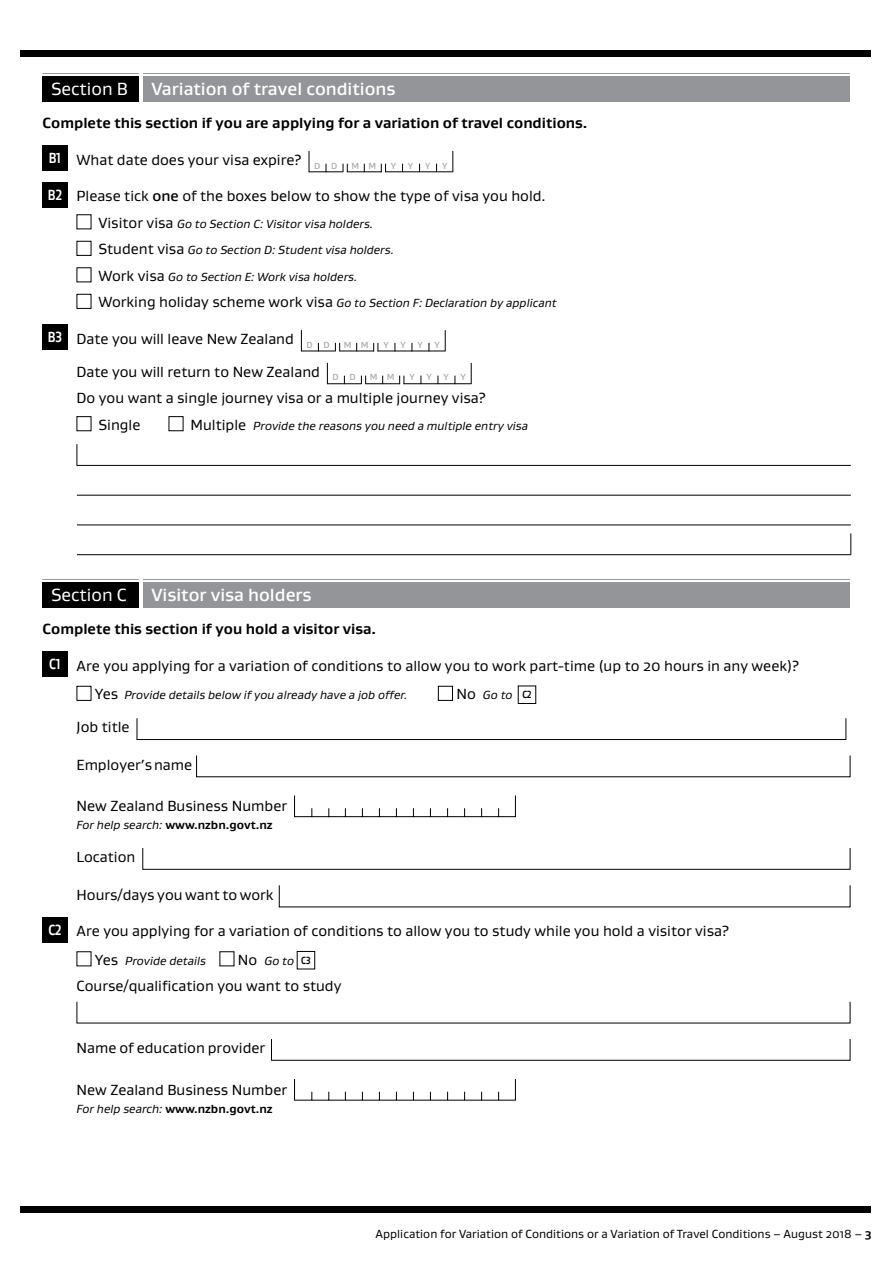
<style>
.page{position:relative;width:893px;height:1263px;background:#fff}
.page>*{position:absolute;margin:0;border:0;box-sizing:border-box;transform-origin:0 0}
.t1{font:500 18px "Gustan";color:#fff}
.t2{font:18px "Gustan";color:#fff}
.t3{font:15px/26.5px "Gustan";color:#000}
.t4{font:700 15px "Gustan";color:#000}
.t5{font:italic 12px "Gustan";color:#000}
.t6{font:12px "Gustan";color:#000}
.t7{font:700 12px "Gustan";color:#000}
.t8{font:500 9px "Gustan";color:#a7a9ac}
.s1{font-weight:700;color:#fff}
.s2{font-weight:500}
.s3{font-style:normal;font-size:15px}
.s4{font-weight:700;font-style:normal;font-size:10.5px}
.s5{font-weight:400;font-style:italic}
.s6{font-weight:700}
</style>
<div class="page">
<div style="left:20px;top:50px;width:850px;height:7px;background:#000"></div>
<div style="left:20px;top:1206px;width:850px;height:7px;background:#000"></div>
<div style="left:43px;top:77px;width:96px;height:25px;background:#000"></div>
<hr style="left:43px;top:73px;width:96px;height:1px;background:#939598">
<div style="left:143px;top:77px;width:707px;height:25px;background:#939598"></div>
<hr style="left:143px;top:73px;width:707px;height:1px;background:#939598">
<div style="left:43px;top:146px;width:25px;height:25px;background:#000"></div>
<svg style="left:309px;top:151px;width:1px;height:20px"></svg>
<svg style="left:452px;top:151px;width:1px;height:20px"></svg>
<svg style="left:343px;top:164px;width:5px;height:8px"></svg>
<svg style="left:381px;top:164px;width:5px;height:7px"></svg>
<hr style="left:309px;top:171px;width:34px;height:1px;background:#000">
<hr style="left:347px;top:171px;width:35px;height:1px;background:#000">
<hr style="left:385px;top:171px;width:68px;height:1px;background:#000">
<div style="left:43px;top:182px;width:25px;height:25px;background:#000"></div>
<div style="left:77px;top:241px;width:14px;height:15px;border:1px solid #000"></div>
<div style="left:77px;top:294px;width:14px;height:15px;border:1px solid #000"></div>
<div style="left:43px;top:325px;width:25px;height:25px;background:#000"></div>
<svg style="left:301px;top:330px;width:1px;height:21px"></svg>
<svg style="left:445px;top:330px;width:1px;height:21px"></svg>
<svg style="left:335px;top:343px;width:5px;height:8px"></svg>
<svg style="left:373px;top:343px;width:6px;height:8px"></svg>
<hr style="left:301px;top:351px;width:34px;height:1px;background:#000">
<hr style="left:340px;top:351px;width:34px;height:1px;background:#000">
<hr style="left:378px;top:351px;width:67px;height:1px;background:#000">
<svg style="left:327px;top:363px;width:1px;height:20px"></svg>
<svg style="left:471px;top:363px;width:1px;height:21px"></svg>
<svg style="left:361px;top:376px;width:5px;height:8px"></svg>
<svg style="left:399px;top:376px;width:6px;height:8px"></svg>
<hr style="left:327px;top:383px;width:34px;height:1px;background:#000">
<hr style="left:366px;top:383px;width:34px;height:1px;background:#000">
<hr style="left:404px;top:383px;width:67px;height:1px;background:#000">
<div style="left:77px;top:416px;width:14px;height:15px;border:1px solid #000"></div>
<div style="left:169px;top:416px;width:14px;height:15px;border:1px solid #000"></div>
<svg style="left:77px;top:444px;width:1px;height:21px"></svg>
<hr style="left:77px;top:465px;width:774px;height:1px;background:#000">
<hr style="left:77px;top:495px;width:774px;height:1px;background:#000">
<hr style="left:77px;top:525px;width:774px;height:1px;background:#000">
<svg style="left:850px;top:533px;width:1px;height:21px"></svg>
<hr style="left:77px;top:554px;width:774px;height:1px;background:#000">
<div style="left:43px;top:582px;width:96px;height:25px;background:#000"></div>
<hr style="left:43px;top:579px;width:96px;height:1px;background:#939598">
<div style="left:143px;top:582px;width:707px;height:25px;background:#939598"></div>
<hr style="left:143px;top:579px;width:707px;height:1px;background:#939598">
<div style="left:43px;top:651px;width:25px;height:26px;background:#000"></div>
<div style="left:77px;top:686px;width:14px;height:15px;border:1px solid #000"></div>
<div style="left:438px;top:686px;width:15px;height:15px;border:1px solid #000"></div>
<div style="left:518px;top:686px;width:18px;height:18px;border:1px solid #000"></div>
<div style="left:137px;top:718px;width:709px;height:22px;border:1px solid #000"></div>
<svg style="left:294px;top:795px;width:222px;height:22px"></svg>
<div style="left:142px;top:848px;width:708px;height:22px;border:1px solid #000"></div>
<svg style="left:278px;top:885px;width:573px;height:23px"></svg>
<div style="left:43px;top:917px;width:25px;height:25px;background:#000"></div>
<div style="left:297px;top:951px;width:18px;height:18px;border:1px solid #000"></div>
<div style="left:271px;top:1039px;width:579px;height:22px;border:1px solid #000"></div>
<svg style="left:294px;top:1079px;width:222px;height:22px"></svg>
<p class="t2" style="left:51px;top:77px;width:78px">Section B</p>
<p class="t1" style="left:151px;top:77px;width:246px">Variation of travel conditions</p>
<p class="t4" style="left:43px;top:113px;width:546px">Complete this section if you are applying for a variation of travel conditions.</p>
<p class="t3" style="left:49px;top:146px;width:290px"><span class="s1">B1</span> What date does your visa expire? <sub>D</sub> <sub>D</sub></p>
<p class="t8" style="left:352px;top:160px;width:26px">M M</p>
<p class="t8" style="left:391px;top:160px;width:7px">Y</p>
<p class="t8" style="left:408px;top:160px;width:7px">Y</p>
<p class="t8" style="left:425px;top:160px;width:7px">Y</p>
<p class="t8" style="left:442px;top:160px;width:7px">Y</p>
<p class="t3" style="left:48px;top:182px;width:499px"><span class="s1">B2</span> Please tick <span class="s2">one</span> of the boxes below to show the type of visa you hold.</p>
<p class="t5" style="left:98px;top:216px;width:276px"><span class="s3">Visitor visa</span> Go to Section C: Visitor visa holders.</p>
<p class="t5" style="left:98px;top:242px;width:297px"><span class="s3">Student visa</span> Go to Section D: Student visa holders.</p>
<p class="t5" style="left:98px;top:269px;width:260px"><span class="s3">Work visa</span> Go to Section E: Work visa holders.</p>
<p class="t5" style="left:98px;top:295px;width:460px"><span class="s3">Working holiday scheme work visa</span> Go to Section F: Declaration by applicant</p>
<p class="t3" style="left:48px;top:325px;width:283px"><span class="s1">B3</span> Date you will leave New Zealand <sub>D</sub> <sub>D</sub></p>
<p class="t8" style="left:344px;top:339px;width:26px">M M</p>
<p class="t8" style="left:383px;top:339px;width:7px">Y</p>
<p class="t8" style="left:400px;top:339px;width:7px">Y</p>
<p class="t8" style="left:417px;top:339px;width:7px">Y</p>
<p class="t8" style="left:434px;top:339px;width:7px">Y</p>
<p class="t3" style="left:77px;top:358px;width:281px">Date you will return to New Zealand <sub>D</sub> <sub>D</sub></p>
<p class="t8" style="left:370px;top:371px;width:26px">M M</p>
<p class="t8" style="left:409px;top:371px;width:7px">Y</p>
<p class="t8" style="left:426px;top:371px;width:7px">Y</p>
<p class="t8" style="left:443px;top:371px;width:7px">Y</p>
<p class="t8" style="left:460px;top:371px;width:7px">Y</p>
<p class="t3" style="left:98px;top:384px;width:389px;text-indent:-22px">Do you want a single journey visa or a multiple journey visa?<br>Single</p>
<p class="t5" style="left:191px;top:418px;width:339px"><span class="s3">Multiple</span> Provide the reasons you need a multiple entry visa</p>
<p class="t2" style="left:51px;top:583px;width:77px">Section C</p>
<p class="t1" style="left:151px;top:583px;width:162px">Visitor visa holders</p>
<p class="t4" style="left:43px;top:619px;width:335px">Complete this section if you hold a visitor visa.</p>
<p class="t3" style="left:49px;top:652px;width:751px"><span class="s1">C1</span> Are you applying for a variation of conditions to allow you to work part-time (up to 20 hours in any week)?</p>
<p class="t5" style="left:95px;top:687px;width:314px"><span class="s3">Yes</span> Provide details below if you already have a job offer.</p>
<p class="t5" style="left:456px;top:687px;width:77px"><span class="s3">No</span> Go to <span class="s4">C2</span></p>
<p class="t3" style="left:77px;top:713px;width:55px">Job title</p>
<p class="t3" style="left:77px;top:751px;width:117px">Employer’s name</p>
<p class="t3" style="left:77px;top:792px;width:212px">New Zealand Business Number</p>
<p class="t7" style="left:77px;top:817px;width:197px"><span class="s5">For help search:</span> www.nzbn.govt.nz</p>
<p class="t3" style="left:77px;top:843px;width:60px">Location</p>
<p class="t3" style="left:77px;top:881px;width:199px">Hours/days you want to work</p>
<p class="t3" style="left:48px;top:917px;width:682px"><span class="s1">C2</span> Are you applying for a variation of conditions to allow you to study while you hold a visitor visa?</p>
<p class="t5" style="left:95px;top:953px;width:113px"><span class="s3">Yes</span> Provide details</p>
<p class="t5" style="left:238px;top:953px;width:74px"><span class="s3">No</span> Go to <span class="s4">C3</span></p>
<p class="t3" style="left:77px;top:972px;width:266px">Course/qualification you want to study</p>
<p class="t3" style="left:77px;top:1034px;width:190px">Name of education provider</p>
<p class="t3" style="left:77px;top:1076px;width:212px">New Zealand Business Number</p>
<p class="t7" style="left:77px;top:1100px;width:197px"><span class="s5">For help search:</span> www.nzbn.govt.nz</p>
<p class="t6" style="left:376px;top:1226px;width:498px">Application for Variation of Conditions or a Variation of Travel Conditions – August 2018 – <span class="s6">3</span></p>
</div>
